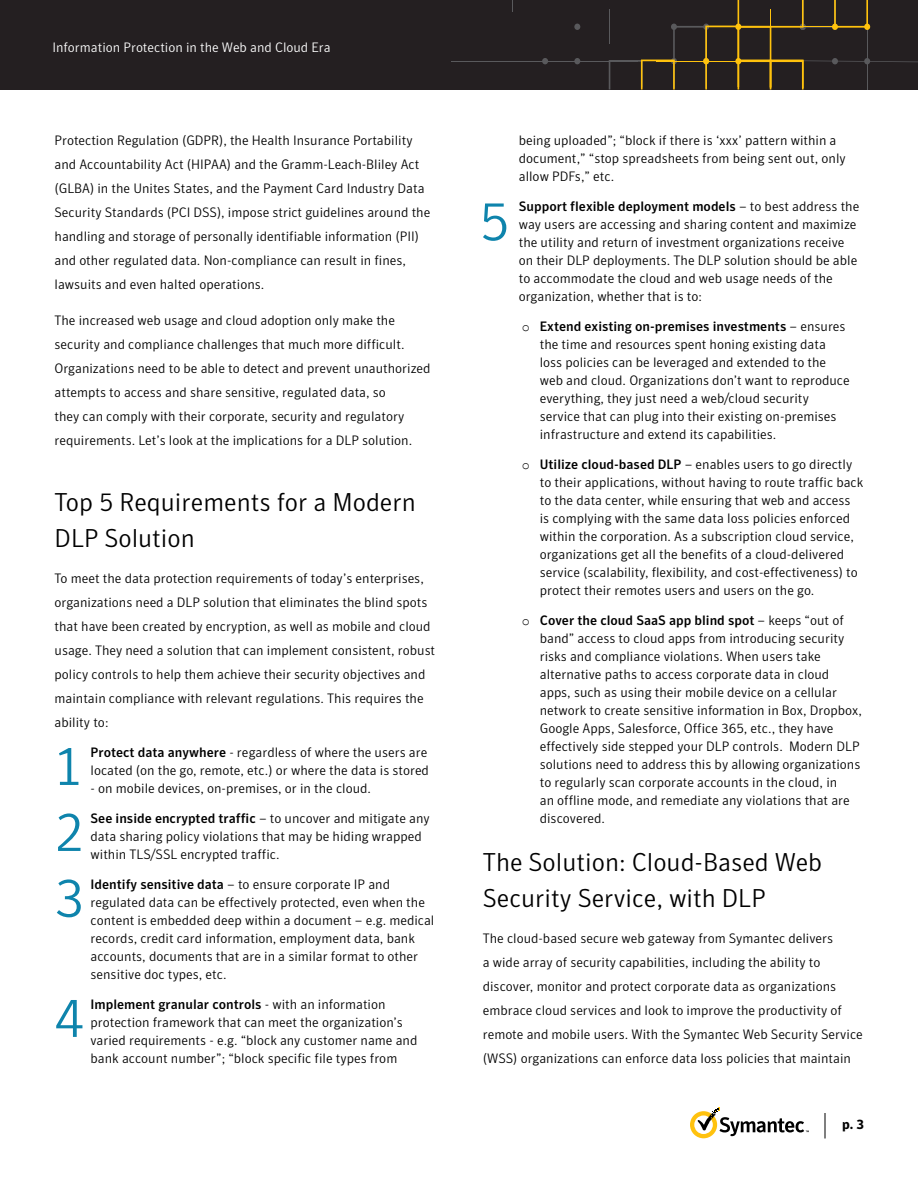
<style>
.page{position:relative;width:918px;height:1188px;background:#fff}
.page>*{position:absolute;margin:0;border:0;box-sizing:border-box;transform-origin:0 0}
.t1{font:300 54px/66px "Symantec Sans";color:#0e84ac;text-align:justify}
.t2{font:300 25.5px/36px "Symantec Sans";color:#000}
.t3{font:300 13.5px/18px "Symantec Sans";color:#000}
.t4{font:300 13.5px "Symantec Sans";color:#fff}
.t5{font:700 13.5px "Symantec Sans";color:#000}
.s1{font-weight:500}
.s2{font-family:"Courier New";font-weight:400}
</style>
<div class="page">
<div style="left:0;top:0;width:918px;height:90px;background:#241f21"></div>
<hr style="left:451px;top:61px;width:187px;height:1px;background:#59595c">
<svg style="left:542px;top:58px;width:6px;height:6px"></svg>
<svg style="left:574px;top:58px;width:6px;height:6px"></svg>
<svg style="left:574px;top:24px;width:6px;height:6px"></svg>
<svg style="left:609px;top:0;width:309px;height:90px"></svg>
<svg style="left:690px;top:1107px;width:119px;height:31px"></svg>
<svg style="left:825px;top:1113px;width:1px;height:25px"></svg>
<p class="t4" style="left:52px;top:40px;width:280px">Information Protection in the Web and Cloud Era</p>
<p class="t3" style="left:55px;top:128px;width:377px;line-height:24px">Protection Regulation (GDPR), the Health Insurance Portability and Accountability Act (HIPAA) and the Gramm-Leach-Bliley Act (GLBA) in the Unites States, and the Payment Card Industry Data Security Standards (PCI DSS), impose strict guidelines around the handling and storage of personally identifiable information (PII) and other regulated data. Non-compliance can result in fines, lawsuits and even halted operations.</p>
<p class="t3" style="left:55px;top:309px;width:377px;line-height:24px">The increased web usage and cloud adoption only make the security and compliance challenges that much more difficult.<br>Organizations need to be able to detect and prevent unauthorized attempts to access and share sensitive, regulated data, so<br>they can comply with their corporate, security and regulatory requirements. Let’s look at the implications for a DLP solution.</p>
<h2 class="t2" style="left:55px;top:484px;width:363px">Top 5 Requirements for a Modern<br>DLP Solution</h2>
<p class="t3" style="left:55px;top:566px;width:382px;line-height:24px">To meet the data protection requirements of today’s enterprises, organizations need a DLP solution that eliminates the blind spots that have been created by encryption, as well as mobile and cloud usage. They need a solution that can implement consistent, robust policy controls to help them achieve their security objectives and maintain compliance with relevant regulations. This requires the ability to:</p>
<p class="t3" style="left:91px;top:744px;width:340px"><span class="s1">Protect data anywhere</span> - regardless of where the users are located (on the go, remote, etc.) or where the data is stored</p>
<p class="t3" style="left:91px;top:779px;width:282px">- on mobile devices, on-premises, or in the cloud.</p>
<p class="t3" style="left:91px;top:809px;width:341px"><span class="s1">See inside encrypted traffic</span> – to uncover and mitigate any data sharing policy violations that may be hiding wrapped within TLS/SSL encrypted traffic.</p>
<p class="t3" style="left:91px;top:875px;width:345px"><span class="s1">Identify sensitive data</span> – to ensure corporate IP and regulated data can be effectively protected, even when the content is embedded deep within a document – e.g. medical records, credit card information, employment data, bank accounts, documents that are in a similar format to other sensitive doc types, etc.</p>
<p class="t3" style="left:91px;top:995px;width:328px"><span class="s1">Implement granular controls</span> - with an information protection framework that can meet the organization’s varied requirements - e.g. “block any customer name and bank account number”; “block specific file types from</p>
<h1 class="t1" style="left:54px;top:733px;width:32px">1<br>2<br>3</h1>
<h1 class="t1" style="left:54px;top:985px;width:32px">4</h1>
<p class="t3" style="left:519px;top:131px;width:329px">being uploaded”; “block if there is ‘xxx’ pattern within a document,” “stop spreadsheets from being sent out, only allow PDFs,” etc.</p>
<p class="t3" style="left:519px;top:197px;width:342px"><span class="s1">Support flexible deployment models</span> – to best address the way users are accessing and sharing content and maximize the utility and return of investment organizations receive on their DLP deployments. The DLP solution should be able to accommodate the cloud and web usage needs of the organization, whether that is to:</p>
<p class="t3" style="left:540px;top:317px;width:311px;text-indent:-18px"><span class="s2">o</span> <span class="s1">Extend existing on-premises investments</span> – ensures the time and resources spent honing existing data loss policies can be leveraged and extended to the web and cloud. Organizations don’t want to reproduce everything, they just need a web/cloud security service that can plug into their existing on-premises infrastructure and extend its capabilities.</p>
<p class="t3" style="left:540px;top:455px;width:325px;text-indent:-18px"><span class="s2">o</span> <span class="s1">Utilize cloud-based DLP</span> – enables users to go directly to their applications, without having to route traffic back to the data center, while ensuring that web and access is complying with the same data loss policies enforced within the corporation. As a subscription cloud service, organizations get all the benefits of a cloud-delivered service (scalability, flexibility, and cost-effectiveness) to protect their remotes users and users on the go.</p>
<p class="t3" style="left:540px;top:611px;width:324px;text-indent:-18px"><span class="s2">o</span> <span class="s1">Cover the cloud SaaS app blind spot</span> – keeps “out of band” access to cloud apps from introducing security risks and compliance violations. When users take alternative paths to access corporate data in cloud apps, such as using their mobile device on a cellular network to create sensitive information in Box, Dropbox, Google Apps, Salesforce, Office 365, etc., they have effectively side stepped your DLP controls. Modern DLP solutions need to address this by allowing organizations to regularly scan corporate accounts in the cloud, in<br>an offline mode, and remediate any violations that are discovered.</p>
<h2 class="t2" style="left:483px;top:844px;width:341px">The Solution: Cloud-Based Web<br>Security Service, with DLP</h2>
<p class="t3" style="left:483px;top:927px;width:382px;line-height:24px">The cloud-based secure web gateway from Symantec delivers<br>a wide array of security capabilities, including the ability to discover, monitor and protect corporate data as organizations embrace cloud services and look to improve the productivity of remote and mobile users. With the Symantec Web Security Service (WSS) organizations can enforce data loss policies that maintain</p>
<h1 class="t1" style="left:479px;top:188px;width:32px">5</h1>
<p class="t5" style="left:842px;top:1116px;width:23px">p. 3</p>
</div>
